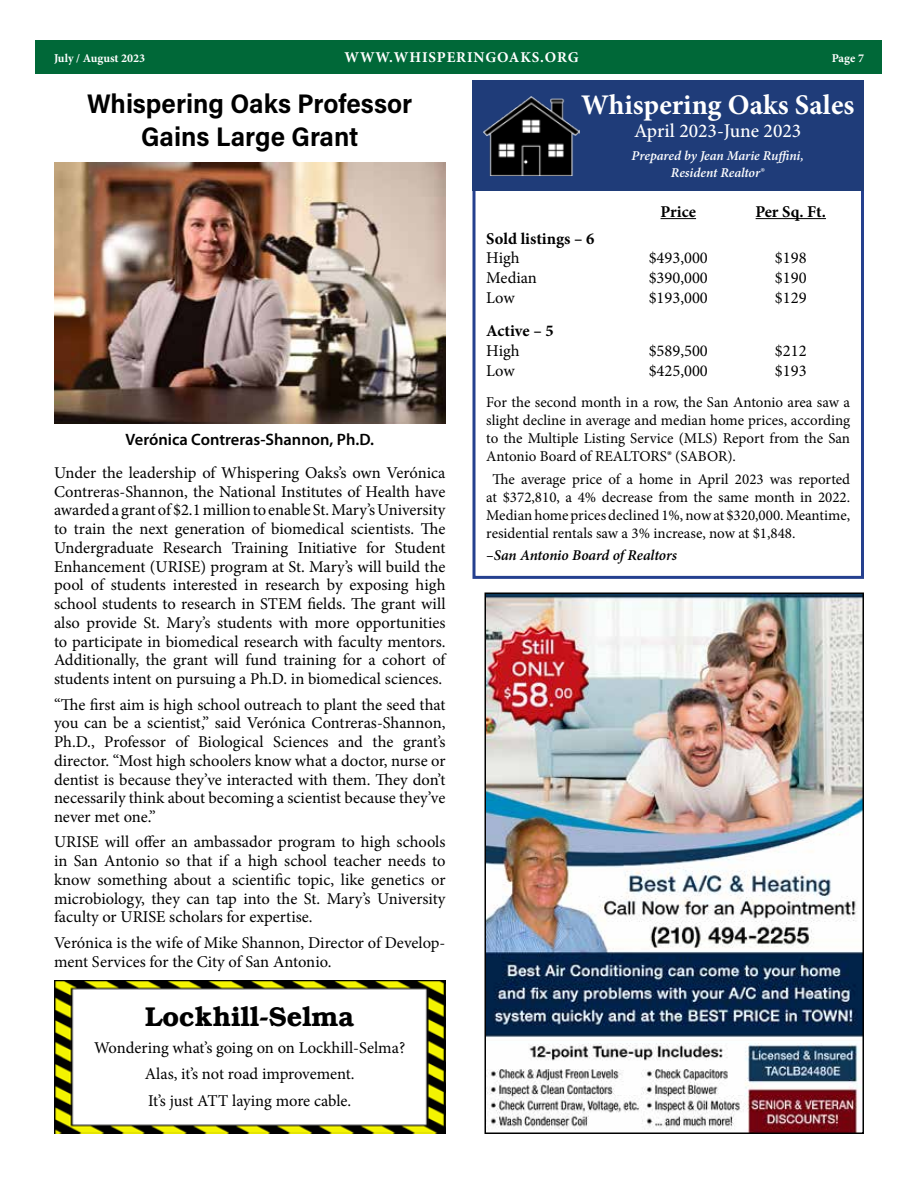
<style>
.page{position:relative;width:918px;height:1188px;background:#fff}
.page>*{position:absolute;margin:0;border:0;box-sizing:border-box;transform-origin:0 0}
.t1{font:700 28.5px "Minion Pro";color:#fff}
.t2{font:700 27px/32.4px "Acumin Pro Semi Cond";color:#000;text-align:center}
.t3{font:600 27px "Bookman";color:#000}
.t4{font:500 19.5px "Minion Pro";color:#fff}
.t5{font:16.5px/18.8px "Minion Pro";color:#000;text-align:justify}
.t6{font:700 16.5px "Minion Pro";color:#000}
.t7{font:600 16.5px "Myriad Pro";color:#000}
.t8{font:15px/18px "Minion Pro";color:#000;text-align:justify}
.t9{font:italic 600 15px "Minion Pro";letter-spacing:-.01em;color:#000}
.t10{font:700 15px "Minion Pro";letter-spacing:.06em;color:#fff}
.t11{font:italic 600 13.5px/16.2px "Minion Pro";letter-spacing:-.005em;color:#fff;text-align:center}
.t12{font:700 12px "Minion Pro";color:#fff}
</style>
<div class="page">
<div style="left:36px;top:40px;width:846px;height:34px;background:#006838"></div>
<div style="left:472px;top:81px;width:392px;height:498px;border:3px solid #25408f"></div>
<img style="left:54px;top:980px;width:392px;height:154px">
<div style="left:472px;top:81px;width:392px;height:110px;background:#1f3c79"></div>
<hr style="left:661px;top:218px;width:35px;height:1px;background:#000">
<hr style="left:756px;top:218px;width:70px;height:1px;background:#000">
<img style="left:484px;top:96px;width:95px;height:79px">
<img style="left:54px;top:163px;width:392px;height:261px">
<img style="left:487px;top:595px;width:374px;height:536px">
<div style="left:484px;top:592px;width:380px;height:542px;border:2px solid #000"></div>
<p class="t12" style="left:54px;top:50px;width:93px">July / August 2023</p>
<p class="t10" style="left:344px;top:47px;width:236px">WWW.WHISPERINGOAKS.ORG</p>
<p class="t12" style="left:832px;top:49px;width:34px">Page 7</p>
<h1 class="t1" style="left:581px;top:85px;width:275px">Whispering Oaks Sales</h1>
<p class="t4" style="left:634px;top:118px;width:169px">April 2023-June 2023</p>
<p class="t11" style="left:632px;top:148px;width:174px">Prepared by Jean Marie Ruffini,<br>Resident Realtor®</p>
<p class="t6" style="left:661px;top:200px;width:37px">Price</p>
<p class="t6" style="left:756px;top:200px;width:72px">Per Sq. Ft.</p>
<p class="t6" style="left:486px;top:227px;width:110px">Sold listings – 6</p>
<p class="t5" style="left:486px;top:249px;width:35px">High</p>
<p class="t5" style="left:649px;top:249px;width:61px">$493,000</p>
<p class="t5" style="left:775px;top:249px;width:33px">$198</p>
<p class="t5" style="left:486px;top:269px;width:52px">Median</p>
<p class="t5" style="left:649px;top:269px;width:61px">$390,000</p>
<p class="t5" style="left:775px;top:269px;width:33px">$190</p>
<p class="t5" style="left:486px;top:288px;width:30px">Low</p>
<p class="t5" style="left:649px;top:288px;width:61px">$193,000</p>
<p class="t5" style="left:775px;top:288px;width:33px">$129</p>
<p class="t6" style="left:486px;top:319px;width:69px">Active – 5</p>
<p class="t5" style="left:486px;top:341px;width:35px">High</p>
<p class="t5" style="left:649px;top:341px;width:61px">$589,500</p>
<p class="t5" style="left:775px;top:341px;width:33px">$212</p>
<p class="t5" style="left:486px;top:361px;width:30px">Low</p>
<p class="t5" style="left:649px;top:361px;width:61px">$425,000</p>
<p class="t5" style="left:775px;top:361px;width:33px">$193</p>
<p class="t8" style="left:486px;top:394px;width:365px">For the second month in a row, the San Antonio area saw a slight decline in average and median home prices, according to the Multiple Listing Service (MLS) Report from the San Antonio Board of REALTORS® (SABOR).</p>
<p class="t8" style="left:486px;top:470px;width:365px;text-indent:6px">The average price of a home in April 2023 was reported at $372,810, a 4% decrease from the same month in 2022.<br>Median home prices declined 1%, now at $320,000. Meantime, residential rentals saw a 3% increase, now at $1,848.</p>
<p class="t9" style="left:486px;top:545px;width:192px">–San Antonio Board of Realtors</p>
<h2 class="t2" style="left:87px;top:86px;width:327px">Whispering Oaks Professor<br>Gains Large Grant</h2>
<p class="t7" style="left:126px;top:429px;width:250px">Verónica Contreras-Shannon, Ph.D.</p>
<p class="t5" style="left:54px;top:463px;width:393px">Under the leadership of Whispering Oaks’s own Verónica Contreras-Shannon, the National Institutes of Health have awarded a grant of $2.1 million to enable St. Mary’s University to train the next generation of biomedical scientists. The Undergraduate Research Training Initiative for Student Enhancement (URISE) program at St. Mary’s will build the pool of students interested in research by exposing high school students to research in STEM fields. The grant will also provide St. Mary’s students with more opportunities to participate in biomedical research with faculty mentors.<br>Additionally, the grant will fund training for a cohort of students intent on pursuing a Ph.D. in biomedical sciences.</p>
<p class="t5" style="left:54px;top:695px;width:393px">“The first aim is high school outreach to plant the seed that you can be a scientist,” said Verónica Contreras-Shannon, Ph.D., Professor of Biological Sciences and the grant’s director. “Most high schoolers know what a doctor, nurse or dentist is because they’ve interacted with them. They don’t necessarily think about becoming a scientist because they’ve never met one.”</p>
<p class="t5" style="left:54px;top:833px;width:393px">URISE will offer an ambassador program to high schools in San Antonio so that if a high school teacher needs to know something about a scientific topic, like genetics or microbiology, they can tap into the St. Mary’s University faculty or URISE scholars for expertise.</p>
<p class="t5" style="left:54px;top:933px;width:393px">Verónica is the wife of Mike Shannon, Director of Develop&shy;ment Services for the City of San Antonio.</p>
<h2 class="t3" style="left:145px;top:1001px;width:210px">Lockhill-Selma</h2>
<p class="t5" style="left:94px;top:1034px;width:313px;line-height:26.5px;text-align:center">Wondering what’s going on on Lockhill-Selma?<br>Alas, it’s not road improvement.<br>It’s just ATT laying more cable.</p>
</div>
